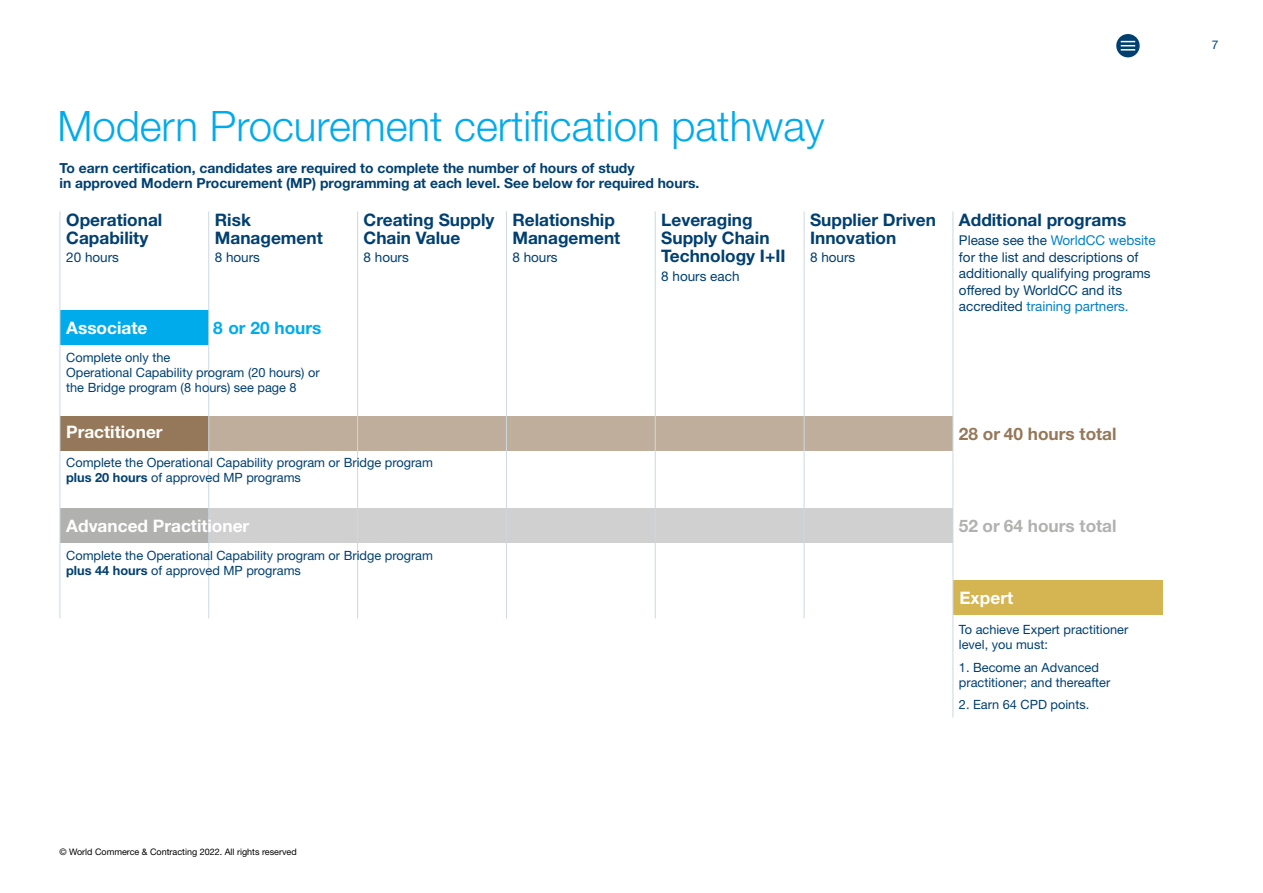
<style>
.page{position:relative;width:1263px;height:893px;background:#fff}
.page>*{position:absolute;margin:0;border:0;box-sizing:border-box;transform-origin:0 0}
.t1{font:300 42px "Helvetica Neue LT Std";color:#00abeb}
.t2{font:700 17.25px/18px "Helvetica Neue LT Std";color:#004070}
.t3{font:700 17.25px "Helvetica Neue LT Std";color:#fff}
.t4{font:700 17.25px "Helvetica Neue LT Std";color:#b1b1b0}
.t5{font:700 17.25px "Helvetica Neue LT Std";color:#95785a}
.t6{font:700 17.25px "Helvetica Neue LT Std";color:#00abeb}
.t7{font:700 13.8px/15px "Helvetica Neue LT Std";color:#004070}
.t8{font:13.5px/16.5px "Helvetica Neue LT Std";color:#004070}
.t9{font:12.75px/15px "Helvetica Neue LT Std";color:#004070}
.t10{font:12px "Helvetica Neue LT Std";color:#004070}
.t11{font:9px "Helvetica Neue LT Std";color:#000}
.s1{font-weight:700}
.s2{color:#0080c9}
</style>
<div class="page">
<svg style="left:1116px;top:34px;width:24px;height:23px"></svg>
<svg style="left:1121px;top:41px;width:14px;height:10px"></svg>
<div style="left:60px;top:311px;width:149px;height:34px;background:#00abeb"></div>
<div style="left:60px;top:509px;width:149px;height:34px;background:#b1b1b0"></div>
<div style="left:953px;top:580px;width:210px;height:34px;background:#d4b552"></div>
<div style="left:60px;top:416px;width:149px;height:34px;background:#95785a"></div>
<div style="left:209px;top:509px;width:743px;height:34px;background:#d0d0d0"></div>
<div style="left:209px;top:416px;width:744px;height:34px;background:#bfae9c"></div>
<hr style="left:60px;top:211px;width:1px;height:407px;background:#ccd9e2">
<hr style="left:208px;top:211px;width:1px;height:407px;background:#ccd9e2">
<hr style="left:357px;top:211px;width:1px;height:407px;background:#ccd9e2">
<hr style="left:506px;top:211px;width:1px;height:407px;background:#ccd9e2">
<hr style="left:655px;top:211px;width:1px;height:407px;background:#ccd9e2">
<hr style="left:804px;top:211px;width:1px;height:407px;background:#ccd9e2">
<hr style="left:952px;top:211px;width:1px;height:507px;background:#ccd9e2">
<h1 class="t1" style="left:57px;top:100px;width:769px">Modern Procurement certification pathway</h1>
<p class="t7" style="left:60px;top:160px;width:641px">To earn certification, candidates are required to complete the number of hours of study<br>in approved Modern Procurement (MP) programming at each level. See below for required hours.</p>
<h2 class="t2" style="left:66px;top:211px;width:98px">Operational<br>Capability</h2>
<h2 class="t2" style="left:364px;top:211px;width:132px">Creating Supply<br>Chain Value</h2>
<h2 class="t2" style="left:512px;top:211px;width:109px">Relationship<br>Management</h2>
<h2 class="t2" style="left:810px;top:211px;width:127px">Supplier Driven<br>Innovation</h2>
<h2 class="t2" style="left:215px;top:211px;width:109px">Risk<br>Management</h2>
<h2 class="t2" style="left:661px;top:211px;width:126px">Leveraging<br>Supply Chain<br>Technology I+II</h2>
<p class="t8" style="left:66px;top:249px;width:54px">20 hours</p>
<p class="t8" style="left:215px;top:249px;width:47px">8 hours</p>
<p class="t8" style="left:364px;top:249px;width:47px">8 hours</p>
<p class="t8" style="left:512px;top:249px;width:47px">8 hours</p>
<p class="t8" style="left:810px;top:249px;width:47px">8 hours</p>
<h2 class="t3" style="left:66px;top:317px;width:83px">Associate</h2>
<h2 class="t6" style="left:213px;top:317px;width:110px">8 or 20 hours</h2>
<p class="t9" style="left:66px;top:350px;width:255px">Complete only the<br>Operational Capability program (20 hours) or the Bridge program (8 hours) see page 8</p>
<h2 class="t3" style="left:66px;top:421px;width:98px">Practitioner</h2>
<p class="t9" style="left:66px;top:455px;width:368px">Complete the Operational Capability program or Bridge program <span class="s1">plus 20 hours</span> of approved MP programs</p>
<h2 class="t3" style="left:66px;top:515px;width:185px">Advanced Practitioner</h2>
<p class="t9" style="left:66px;top:548px;width:368px">Complete the Operational Capability program or Bridge program <span class="s1">plus 44 hours</span> of approved MP programs</p>
<p class="t8" style="left:661px;top:268px;width:80px">8 hours each</p>
<h2 class="t2" style="left:959px;top:211px;width:169px">Additional programs</h2>
<p class="t8" style="left:959px;top:232px;width:198px">Please see the <span class="s2">WorldCC website </span>for the list and descriptions of additionally qualifying programs offered by WorldCC and its accredited <span class="s2">training partners.</span></p>
<h2 class="t5" style="left:959px;top:423px;width:159px">28 or 40 hours total</h2>
<h2 class="t4" style="left:959px;top:515px;width:159px">52 or 64 hours total</h2>
<h2 class="t3" style="left:959px;top:587px;width:55px">Expert</h2>
<p class="t9" style="left:959px;top:622px;width:171px">To achieve Expert practitioner level, you must:</p>
<p class="t9" style="left:959px;top:660px;width:153px">1. Become an Advanced practitioner; and thereafter</p>
<p class="t9" style="left:959px;top:697px;width:132px">2. Earn 64 CPD points.</p>
<p class="t11" style="left:60px;top:846px;width:239px">© World Commerce &amp; Contracting 2022. All rights reserved</p>
<p class="t10" style="left:1212px;top:38px;width:8px">7</p>
</div>
